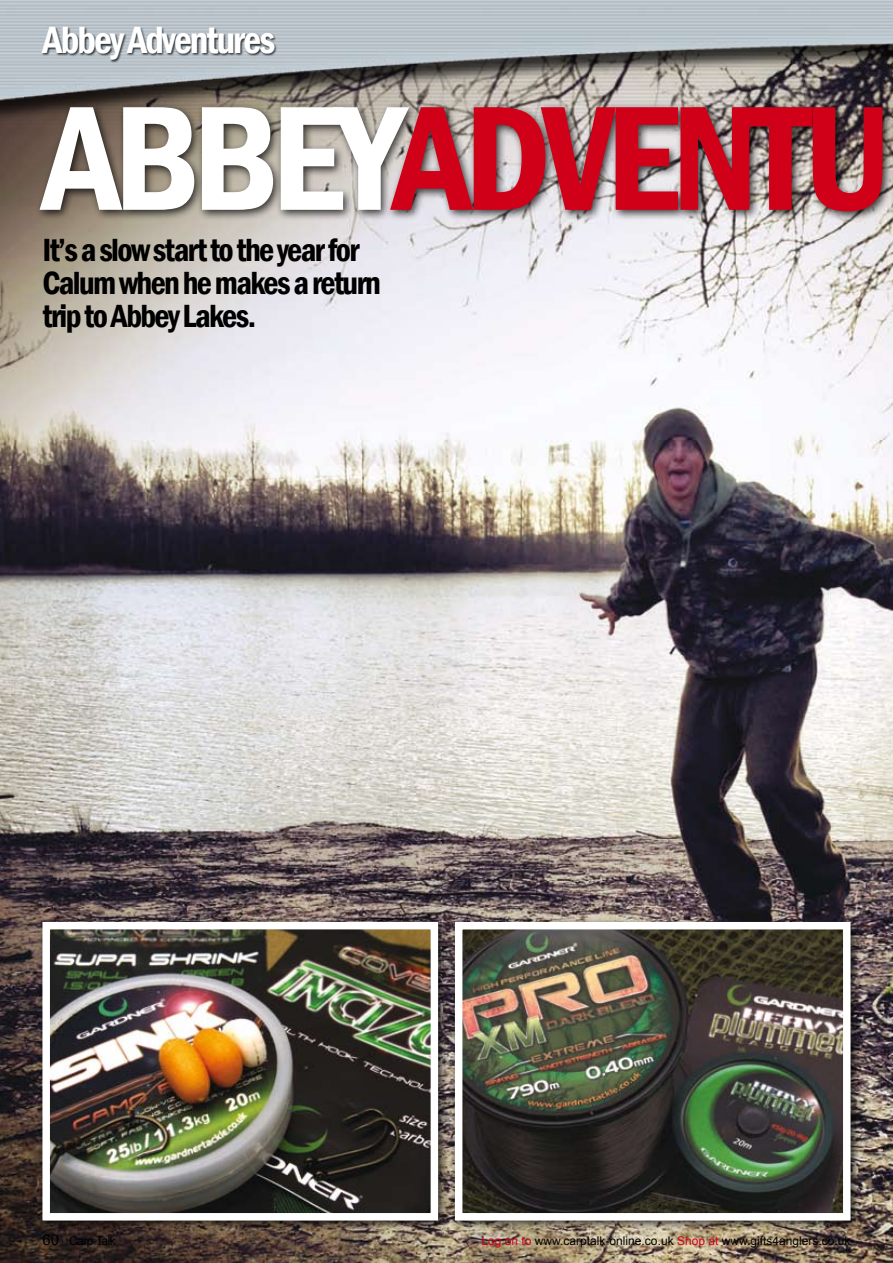
<style>
.page{position:relative;width:893px;height:1263px;background:#fff}
.page>*{position:absolute;margin:0;border:0;box-sizing:border-box;transform-origin:0 0}
.t1{font:600 condensed 153.9px "Franklin Gothic";letter-spacing:-.05em;color:#d10019}
.t2{font:600 condensed 39px "Franklin Gothic";color:#fff}
.t3{font:600 condensed 33px/33px "Franklin Gothic";letter-spacing:-.05em;color:#000}
.t4{font:12px "Arial";color:#000}
.t5{font:12px "Arial";letter-spacing:-.05em;color:#000}
.s1{color:#fff}
.s2{font-size:15px}
.s3{color:#d10019}
</style>
<div class="page">
<img style="left:0;top:149px;width:893px;height:1114px">
<img style="left:0;top:0;width:893px;height:149px">
<div style="left:41px;top:27px;width:237px;height:36px;background:#000;opacity:.75"></div>
<div style="left:34px;top:100px;width:859px;height:122px;background:#000;opacity:.75"></div>
<div style="left:37px;top:917px;width:412px;height:314px;background:#000;opacity:.75"></div>
<img style="left:51px;top:931px;width:378px;height:280px">
<div style="left:42px;top:922px;width:396px;height:298px;border:8px solid #fff"></div>
<div style="left:450px;top:917px;width:412px;height:314px;background:#000;opacity:.75"></div>
<img style="left:464px;top:931px;width:377px;height:280px">
<div style="left:455px;top:922px;width:395px;height:298px;border:8px solid #fff"></div>
<p class="t2" style="left:43px;top:14px;width:234px">Abbey Adventures</p>
<h1 class="t1" style="left:43px;top:56px;width:851px"><span class="s1">Abbey</span>Adventu</h1>
<p class="t3" style="left:43px;top:233px;width:340px">It’s a slow start to the year for<br>Calum when he makes a return trip to Abbey Lakes.</p>
<p class="t5" style="left:43px;top:1233px;width:75px"><span class="s2">60</span> Carp-Talk</p>
<p class="t4" style="left:482px;top:1233px;width:370px"><span class="s3">Log on to</span> www.carptalk-online.co.uk <span class="s3">Shop at</span> www.gifts4anglers.co.uk</p>
</div>
